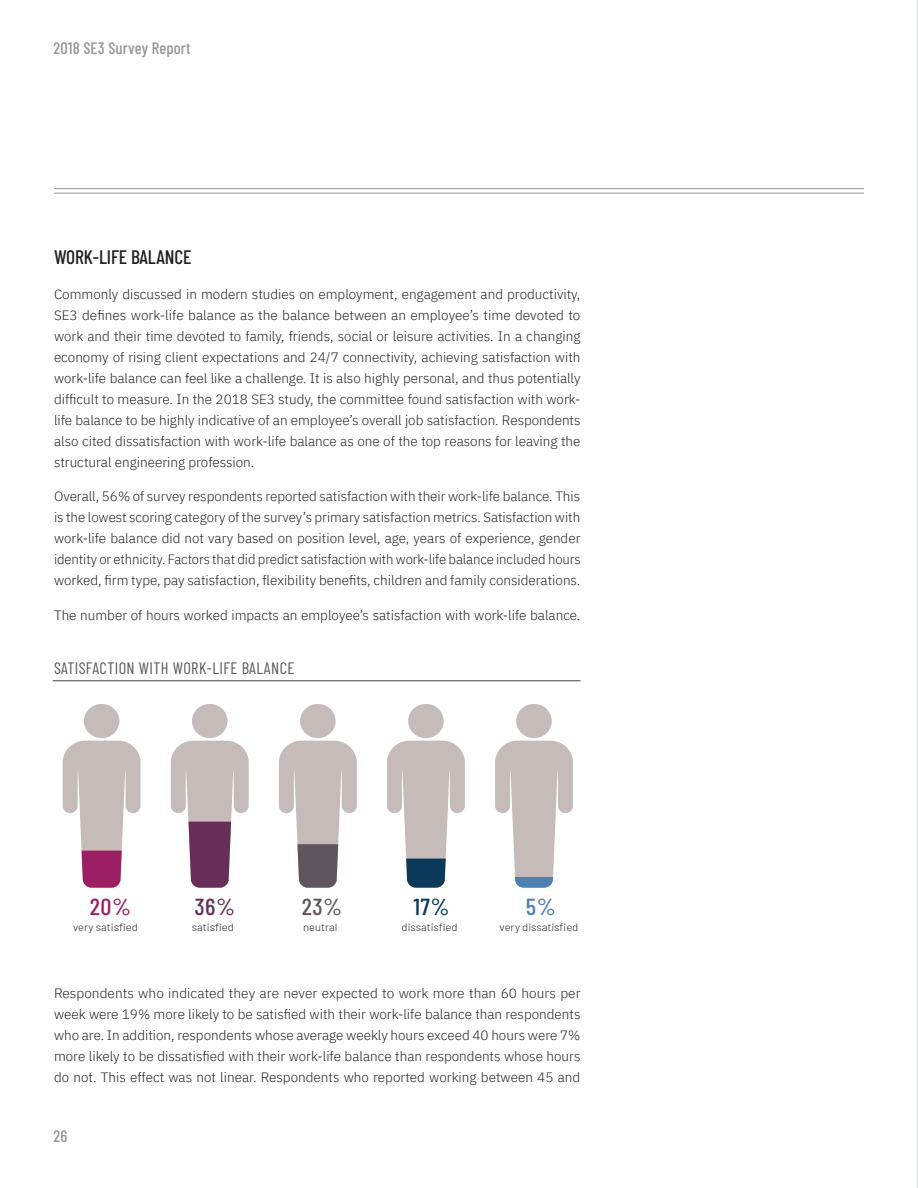
<style>
.page{position:relative;width:918px;height:1188px;background:#fff}
.page>*{position:absolute;margin:0;border:0;box-sizing:border-box;transform-origin:0 0}
.t1{font:500 23.25px "Barlow Condensed";color:#9d1f63;scale:1.05 1}
.t2{font:500 23.25px "Barlow Condensed";color:#672f57;scale:1.05 1}
.t3{font:500 23.25px "Barlow Condensed";color:#5f555f;scale:1.05 1}
.t4{font:500 23.25px "Barlow Condensed";color:#0b395a;scale:1.05 1}
.t5{font:500 23.25px "Barlow Condensed";color:#4d7fb1;scale:1.05 1}
.Chapter_Subheading{font:500 19.5px "Barlow Condensed";letter-spacing:-.005em;color:#231f20}
.t6{font:500 17.4px "Barlow Condensed";letter-spacing:.025em;color:#5f555f;scale:1.05 1}
.Figure_title{font:16.5px "Barlow Condensed";letter-spacing:.025em;color:#5f555f}
.t7{font:500 16.5px "Barlow Condensed";letter-spacing:.01em;color:#939598}
.BODY{font:300 13.5px/21px "IBM Plex Sans";color:#231f20;text-align:justify}
.t8{font:300 10.65px "Barlow";letter-spacing:-.01em;color:#231f20;scale:1.05 1}
</style>
<div class="page">
<hr style="left:54px;top:193px;width:810px;height:1px;background:#939598">
<hr style="left:54px;top:188px;width:810px;height:1px;background:#939598">
<div style="left:84px;top:704px;width:35px;height:34px;background:#c5bbb9;border-radius:50%"></div>
<div style="left:192px;top:704px;width:36px;height:34px;background:#c5bbb9;border-radius:50%"></div>
<div style="left:300px;top:704px;width:36px;height:34px;background:#c5bbb9;border-radius:50%"></div>
<div style="left:408px;top:704px;width:36px;height:34px;background:#c5bbb9;border-radius:50%"></div>
<div style="left:516px;top:704px;width:36px;height:34px;background:#c5bbb9;border-radius:50%"></div>
<svg style="left:63px;top:741px;width:78px;height:147px"></svg>
<svg style="left:279px;top:741px;width:78px;height:147px"></svg>
<svg style="left:387px;top:741px;width:78px;height:147px"></svg>
<svg style="left:495px;top:741px;width:78px;height:147px"></svg>
<svg style="left:171px;top:741px;width:78px;height:147px"></svg>
<hr style="left:53px;top:680px;width:527px;height:1px;background:#5f555f">
<hr style="left:917px;top:0;width:1px;height:1188px;background:#c7c8ca">
<p class="t7" style="left:54px;top:36px;width:138px">2018 SE3 Survey Report</p>
<p class="Chapter_Subheading" style="left:54px;top:243px;width:139px">WORK-LIFE BALANCE</p>
<p class="BODY" style="left:54px;top:282px;width:528px">Commonly discussed in modern studies on employment, engagement and productivity, SE3 defines work-life balance as the balance between an employee’s time devoted to work and their time devoted to family, friends, social or leisure activities. In a changing economy of rising client expectations and 24/7 connectivity, achieving satisfaction with work-life balance can feel like a challenge. It is also highly personal, and thus potentially difficult to measure. In the 2018 SE3 study, the committee found satisfaction with work&shy;life balance to be highly indicative of an employee’s overall job satisfaction. Respondents also cited dissatisfaction with work-life balance as one of the top reasons for leaving the structural engineering profession.</p>
<p class="BODY" style="left:54px;top:485px;width:528px">Overall, 56% of survey respondents reported satisfaction with their work-life balance. This is the lowest scoring category of the survey’s primary satisfaction metrics. Satisfaction with work-life balance did not vary based on position level, age, years of experience, gender identity or ethnicity. Factors that did predict satisfaction with work-life balance included hours worked, firm type, pay satisfaction, flexibility benefits, children and family considerations.</p>
<p class="BODY" style="left:54px;top:603px;width:528px">The number of hours worked impacts an employee’s satisfaction with work-life balance.</p>
<p class="t6" style="left:60px;top:647px;width:260px">SATISFACTION WITH WORK LIFE BALANCE</p>
<p class="Figure_title" style="left:54px;top:656px;width:242px">SATISFACTION WITH WORK-LIFE BALANCE</p>
<p class="t1" style="left:90px;top:890px;width:41px">20%</p>
<p class="t8" style="left:73px;top:920px;width:63px">very satisfied</p>
<p class="t2" style="left:194px;top:890px;width:40px">36%</p>
<p class="t8" style="left:192px;top:920px;width:42px">satisfied</p>
<p class="t3" style="left:302px;top:890px;width:40px">23%</p>
<p class="t8" style="left:303px;top:920px;width:34px">neutral</p>
<p class="t4" style="left:413px;top:890px;width:36px">17%</p>
<p class="t8" style="left:402px;top:920px;width:55px">dissatisfied</p>
<p class="t5" style="left:526px;top:890px;width:30px">5%</p>
<p class="t8" style="left:500px;top:920px;width:77px">very dissatisfied</p>
<p class="BODY" style="left:54px;top:981px;width:528px">Respondents who indicated they are never expected to work more than 60 hours per week were 19% more likely to be satisfied with their work-life balance than respondents who are. In addition, respondents whose average weekly hours exceed 40 hours were 7% more likely to be dissatisfied with their work-life balance than respondents whose hours do not. This effect was not linear. Respondents who reported working between 45 and</p>
<p class="t7" style="left:54px;top:1124px;width:15px">26</p>
</div>
